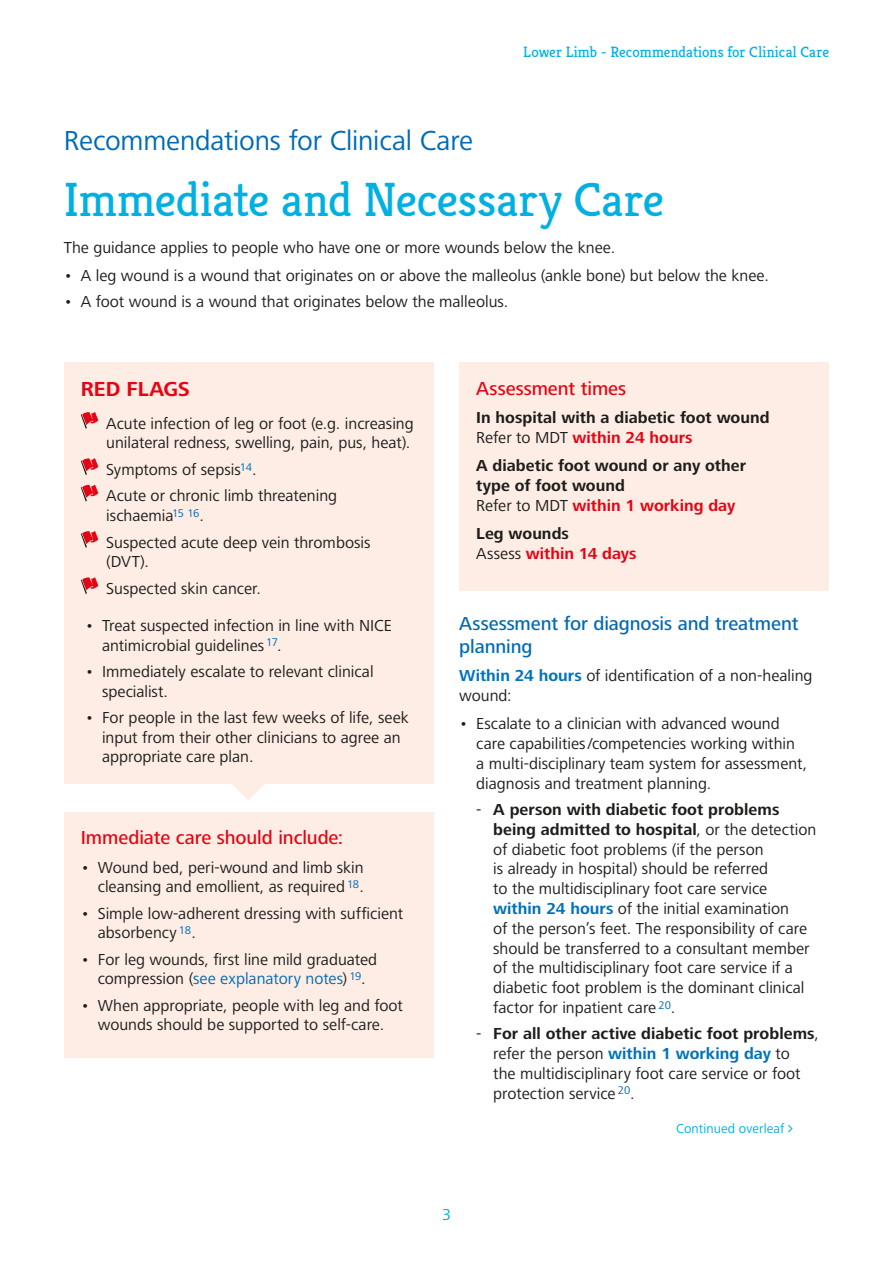
<style>
.page{position:relative;width:893px;height:1263px;background:#fff}
.page>*{position:absolute;margin:0;border:0;box-sizing:border-box;transform-origin:0 0}
.t1{font:48px "Kreon";letter-spacing:-.005em;color:#00b0e2}
.t2{font:28.5px "Frutiger Next LT";letter-spacing:-.01em;color:#006ab5}
.t3{font:700 21px "Frutiger Next LT";color:#e30614}
.t4{font:500 19.5px/23.4px "Frutiger Next LT";letter-spacing:-.005em;color:#006ab5}
.t5{font:500 19.5px "Frutiger Next LT";letter-spacing:-.005em;color:#e30614}
.t6{font:16.5px/19.8px "Frutiger Next LT";color:#1d1d1b}
.t7{font:700 16.5px/19.8px "Frutiger Next LT";color:#1d1d1b}
.t8{font:700 16.5px/19.8px "Frutiger Next LT";color:#e30614}
.t9{font:16.5px "Frutiger Next LT";color:#00b0e2}
.t10{font:15px "Kreon";letter-spacing:.005em;color:#00b0e2}
.t11{font:13.5px "Frutiger Next LT";letter-spacing:.005em;color:#00b0e2}
.s1{color:#006ab5}
.s2{font-weight:400}
.s3{color:#e30614}
.s4{color:#1d1d1b}
.s5{font-weight:400;color:#1d1d1b}
.s6{font-weight:700;color:#0072bc}
.s7{font-weight:700}
</style>
<div class="page">
<svg style="left:230px;top:783px;width:36px;height:17px"></svg>
<div style="left:64px;top:362px;width:370px;height:421px;background:#fdede5"></div>
<svg style="left:81px;top:412px;width:17px;height:17px"></svg>
<svg style="left:81px;top:458px;width:17px;height:17px"></svg>
<svg style="left:81px;top:485px;width:17px;height:16px"></svg>
<svg style="left:81px;top:531px;width:17px;height:17px"></svg>
<svg style="left:81px;top:577px;width:17px;height:17px"></svg>
<div style="left:64px;top:812px;width:370px;height:246px;background:#fdede5"></div>
<div style="left:459px;top:362px;width:370px;height:229px;background:#fdede5"></div>
<p class="t10" style="left:523px;top:43px;width:307px">Lower Limb - Recommendations for Clinical Care</p>
<h2 class="t2" style="left:64px;top:124px;width:411px">Recommendations for Clinical Care</h2>
<h1 class="t1" style="left:64px;top:170px;width:602px">Immediate and Necessary Care</h1>
<p class="t6" style="left:64px;top:237px;width:553px">The guidance applies to people who have one or more wounds below the knee.</p>
<p class="t6" style="left:64px;top:265px;width:707px">• A leg wound is a wound that originates on or above the malleolus (ankle bone) but below the knee.</p>
<p class="t6" style="left:64px;top:292px;width:446px">• A foot wound is a wound that originates below the malleolus.</p>
<p class="t3" style="left:81px;top:377px;width:111px">RED FLAGS</p>
<p class="t6" style="left:106px;top:413px;width:309px">Acute infection of leg or foot (e.g. increasing unilateral redness, swelling, pain, pus, heat).</p>
<p class="t6" style="left:106px;top:456px;width:232px;line-height:26.4px">Symptoms of sepsis<sup>14</sup>.<br>Acute or chronic limb threatening</p>
<p class="t6" style="left:106px;top:502px;width:266px;line-height:26.4px">ischaemia<sup>15</sup> <sup>16</sup>.<br>Suspected acute deep vein thrombosis</p>
<p class="t6" style="left:106px;top:549px;width:156px;line-height:26.4px">(DVT).<br>Suspected skin cancer.</p>
<p class="t6" style="left:102px;top:615px;width:291px;text-indent:-17px">• Treat suspected infection in line with NICE antimicrobial guidelines <sup>17</sup>.</p>
<p class="t6" style="left:102px;top:661px;width:273px;text-indent:-17px">• Immediately escalate to relevant clinical specialist.</p>
<p class="t6" style="left:102px;top:707px;width:308px;text-indent:-17px">• For people in the last few weeks of life, seek input from their other clinicians to agree an appropriate care plan.</p>
<p class="t5" style="left:81px;top:827px;width:264px">Immediate care should include:</p>
<p class="t6" style="left:81px;top:857px;width:285px;text-align:right">• Wound bed, peri-wound and limb skin cleansing and emollient, as required <sup>18</sup>.</p>
<p class="t6" style="left:98px;top:903px;width:307px;text-indent:-17px">• Simple low-adherent dressing with sufficient absorbency <sup>18</sup>.</p>
<p class="t6" style="left:81px;top:949px;width:298px;text-align:center">• For leg wounds, first line mild graduated compression (<span class="s1">see explanatory notes</span>) <sup>19</sup>.</p>
<p class="t6" style="left:81px;top:995px;width:324px;text-align:center">• When appropriate, people with leg and foot wounds should be supported to self-care.</p>
<p class="t5" style="left:476px;top:377px;width:152px">Assessment times</p>
<p class="t7" style="left:476px;top:407px;width:295px">In hospital with a diabetic foot wound<br><span class="s2">Refer to MDT</span> <span class="s3">within 24 hours</span></p>
<p class="t7" style="left:476px;top:456px;width:271px">A diabetic foot wound or any other type of foot wound<br><span class="s2">Refer to MDT</span> <span class="s3">within 1 working day</span></p>
<p class="t8" style="left:476px;top:523px;width:162px"><span class="s4">Leg wounds<br></span><span class="s5">Assess</span> within 14 days</p>
<p class="t4" style="left:459px;top:611px;width:341px">Assessment for diagnosis and treatment planning</p>
<p class="t6" style="left:459px;top:666px;width:355px"><span class="s6">Within 24 hours</span> of identification of a non-healing wound:</p>
<p class="t6" style="left:476px;top:714px;width:332px;text-indent:-17px">• Escalate to a clinician with advanced wound care capabilities/competencies working within a multi-disciplinary team system for assessment, diagnosis and treatment planning.</p>
<p class="t6" style="left:493px;top:800px;width:325px;text-indent:-17px">- <span class="s7">A person with diabetic foot problems being admitted to hospital</span>, or the detection of diabetic foot problems (if the person<br>is already in hospital) should be referred<br>to the multidisciplinary foot care service <span class="s6">within 24 hours</span> of the initial examination<br>of the person’s feet. The responsibility of care should be transferred to a consultant member of the multidisciplinary foot care service if a diabetic foot problem is the dominant clinical factor for inpatient care <sup>20</sup>.</p>
<p class="t6" style="left:493px;top:1024px;width:327px;text-indent:-17px">- <span class="s7">For all other active diabetic foot problems</span>, refer the person <span class="s6">within 1 working day</span> to<br>the multidisciplinary foot care service or foot protection service <sup>20</sup>.</p>
<p class="t11" style="left:676px;top:1121px;width:110px">Continued overleaf</p>
<p class="t9" style="left:442px;top:1206px;width:10px">3</p>
</div>
